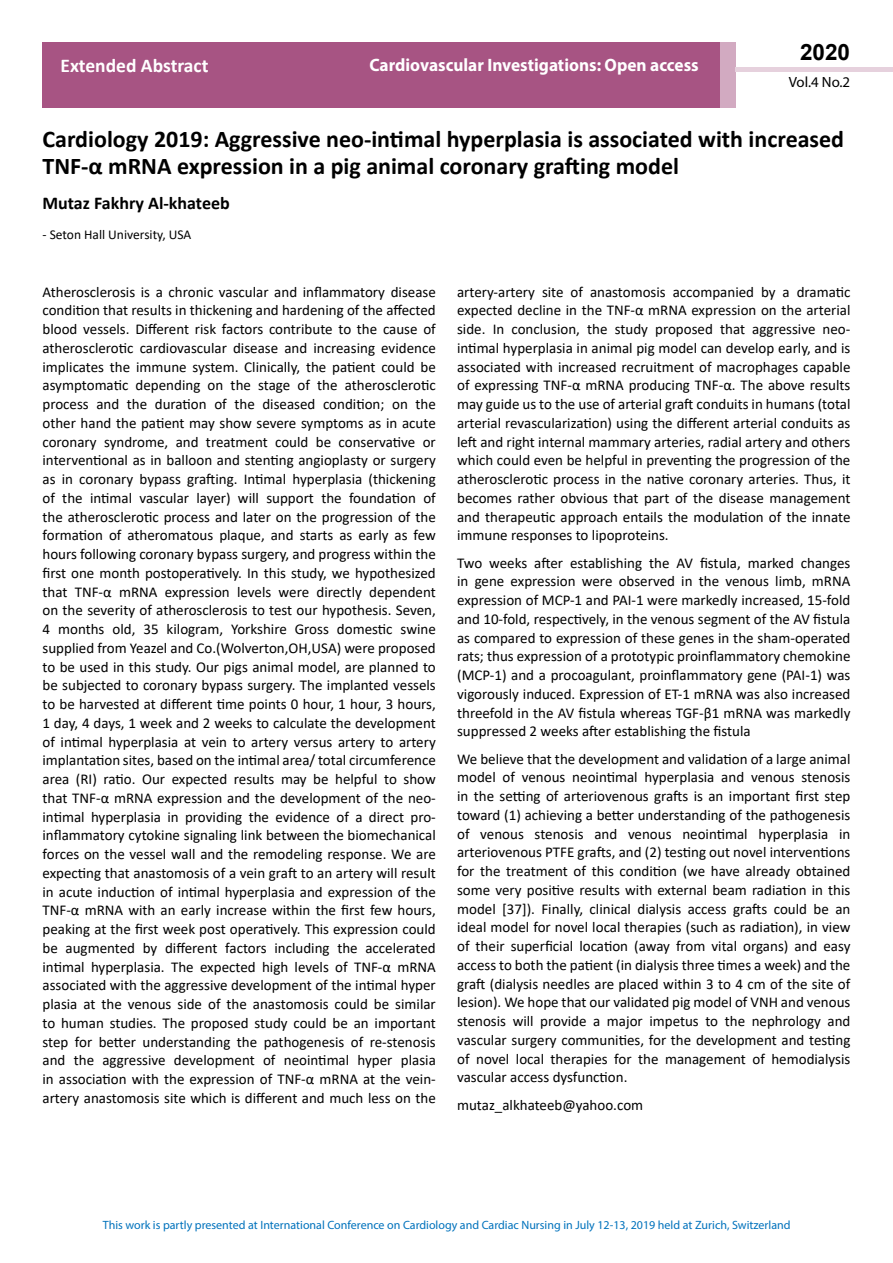
<style>
.page{position:relative;width:893px;height:1263px;background:#fff}
.page>*{position:absolute;margin:0;border:0;box-sizing:border-box;transform-origin:0 0}
.t1{font:700 24px/27px "Calibri";color:#000}
.t2{font:700 22.5px "Arial";color:#000}
.t3{font:700 19.5px "Calibri";color:#fff}
.t4{font:700 18px "Myriad Pro";color:#fff;scale:.96 1}
.t5{font:700 18px "Calibri";color:#000}
.t6{font:15px/18.8px "Calibri";color:#000;text-align:justify}
.t7{font:14.85px "Myriad Pro";color:#000}
.t8{font:13.5px "Calibri";color:#000}
.t9{font:12px "Myriad Pro";color:#0072bc}
</style>
<div class="page">
<div style="left:43px;top:42px;width:678px;height:66px;background:#a75483"></div>
<div style="left:720px;top:42px;width:16px;height:66px;background:#d2aac1"></div>
<hr style="left:736px;top:68px;width:157px;height:4px;background:#e6d1dd">
<h3 class="t3" style="left:61px;top:52px;width:149px">Extended Abstract</h3>
<p class="t4" style="left:369px;top:53px;width:344px">Cardiovascular Investigations: Open access</p>
<h2 class="t2" style="left:800px;top:36px;width:52px">2020</h2>
<p class="t7" style="left:789px;top:72px;width:63px">Vol.4 No.2</p>
<h1 class="t1" style="left:43px;top:126px;width:803px">Cardiology 2019: Aggressive neo-intimal hyperplasia is associated with increased<br>TNF-α mRNA expression in a pig animal coronary grafting model</h1>
<p class="t5" style="left:43px;top:191px;width:189px">Mutaz Fakhry Al-khateeb</p>
<p class="t8" style="left:43px;top:225px;width:150px">- Seton Hall University, USA</p>
<p class="t6" style="left:43px;top:282px;width:395px">Atherosclerosis is a chronic vascular and inflammatory disease condition that results in thickening and hardening of the affected blood vessels. Different risk factors contribute to the cause of atherosclerotic cardiovascular disease and increasing evidence implicates the immune system. Clinically, the patient could be asymptomatic depending on the stage of the atherosclerotic process and the duration of the diseased condition; on the other hand the patient may show severe symptoms as in acute coronary syndrome, and treatment could be conservative or interventional as in balloon and stenting angioplasty or surgery as in coronary bypass grafting. Intimal hyperplasia (thickening of the intimal vascular layer) will support the foundation of the atherosclerotic process and later on the progression of the formation of atheromatous plaque, and starts as early as few hours following coronary bypass surgery, and progress within the first one month postoperatively. In this study, we hypothesized that TNF-α mRNA expression levels were directly dependent on the severity of atherosclerosis to test our hypothesis. Seven, 4 months old, 35 kilogram, Yorkshire Gross domestic swine supplied from Yeazel and Co.(Wolverton,OH,USA) were proposed to be used in this study. Our pigs animal model, are planned to be subjected to coronary bypass surgery. The implanted vessels to be harvested at different time points 0 hour, 1 hour, 3 hours, 1 day, 4 days, 1 week and 2 weeks to calculate the development of intimal hyperplasia at vein to artery versus artery to artery implantation sites, based on the intimal area/ total circumference area (RI) ratio. Our expected results may be helpful to show that TNF-α mRNA expression and the development of the neo&shy;intimal hyperplasia in providing the evidence of a direct pro&shy;inflammatory cytokine signaling link between the biomechanical forces on the vessel wall and the remodeling response. We are expecting that anastomosis of a vein graft to an artery will result in acute induction of intimal hyperplasia and expression of the TNF-α mRNA with an early increase within the first few hours, peaking at the first week post operatively. This expression could be augmented by different factors including the accelerated intimal hyperplasia. The expected high levels of TNF-α mRNA associated with the aggressive development of the intimal hyper plasia at the venous side of the anastomosis could be similar to human studies. The proposed study could be an important step for better understanding the pathogenesis of re-stenosis and the aggressive development of neointimal hyper plasia in association with the expression of TNF-α mRNA at the vein&shy;artery anastomosis site which is different and much less on the</p>
<p class="t6" style="left:457px;top:282px;width:395px">artery-artery site of anastomosis accompanied by a dramatic expected decline in the TNF-α mRNA expression on the arterial side. In conclusion, the study proposed that aggressive neo&shy;intimal hyperplasia in animal pig model can develop early, and is associated with increased recruitment of macrophages capable of expressing TNF-α mRNA producing TNF-α. The above results may guide us to the use of arterial graft conduits in humans (total arterial revascularization) using the different arterial conduits as left and right internal mammary arteries, radial artery and others which could even be helpful in preventing the progression of the atherosclerotic process in the native coronary arteries. Thus, it becomes rather obvious that part of the disease management and therapeutic approach entails the modulation of the innate immune responses to lipoproteins.</p>
<p class="t6" style="left:457px;top:553px;width:395px">Two weeks after establishing the AV fistula, marked changes in gene expression were observed in the venous limb, mRNA expression of MCP-1 and PAI-1 were markedly increased, 15-fold and 10-fold, respectively, in the venous segment of the AV fistula as compared to expression of these genes in the sham-operated rats; thus expression of a prototypic proinflammatory chemokine (MCP-1) and a procoagulant, proinflammatory gene (PAI-1) was vigorously induced. Expression of ET-1 mRNA was also increased threefold in the AV fistula whereas TGF-β1 mRNA was markedly suppressed 2 weeks after establishing the fistula</p>
<p class="t6" style="left:457px;top:749px;width:395px">We believe that the development and validation of a large animal model of venous neointimal hyperplasia and venous stenosis in the setting of arteriovenous grafts is an important first step toward (1) achieving a better understanding of the pathogenesis of venous stenosis and venous neointimal hyperplasia in arteriovenous PTFE grafts, and (2) testing out novel interventions for the treatment of this condition (we have already obtained some very positive results with external beam radiation in this model [37]). Finally, clinical dialysis access grafts could be an ideal model for novel local therapies (such as radiation), in view of their superficial location (away from vital organs) and easy access to both the patient (in dialysis three times a week) and the graft (dialysis needles are placed within 3 to 4 cm of the site of lesion). We hope that our validated pig model of VNH and venous stenosis will provide a major impetus to the nephrology and vascular surgery communities, for the development and testing of novel local therapies for the management of hemodialysis vascular access dysfunction.</p>
<p class="t6" style="left:457px;top:1095px;width:188px">mutaz_alkhateeb@yahoo.com</p>
<p class="t9" style="left:103px;top:1218px;width:689px">This work is partly presented at International Conference on Cardiology and Cardiac Nursing in July 12-13, 2019 held at Zurich, Switzerland</p>
</div>
